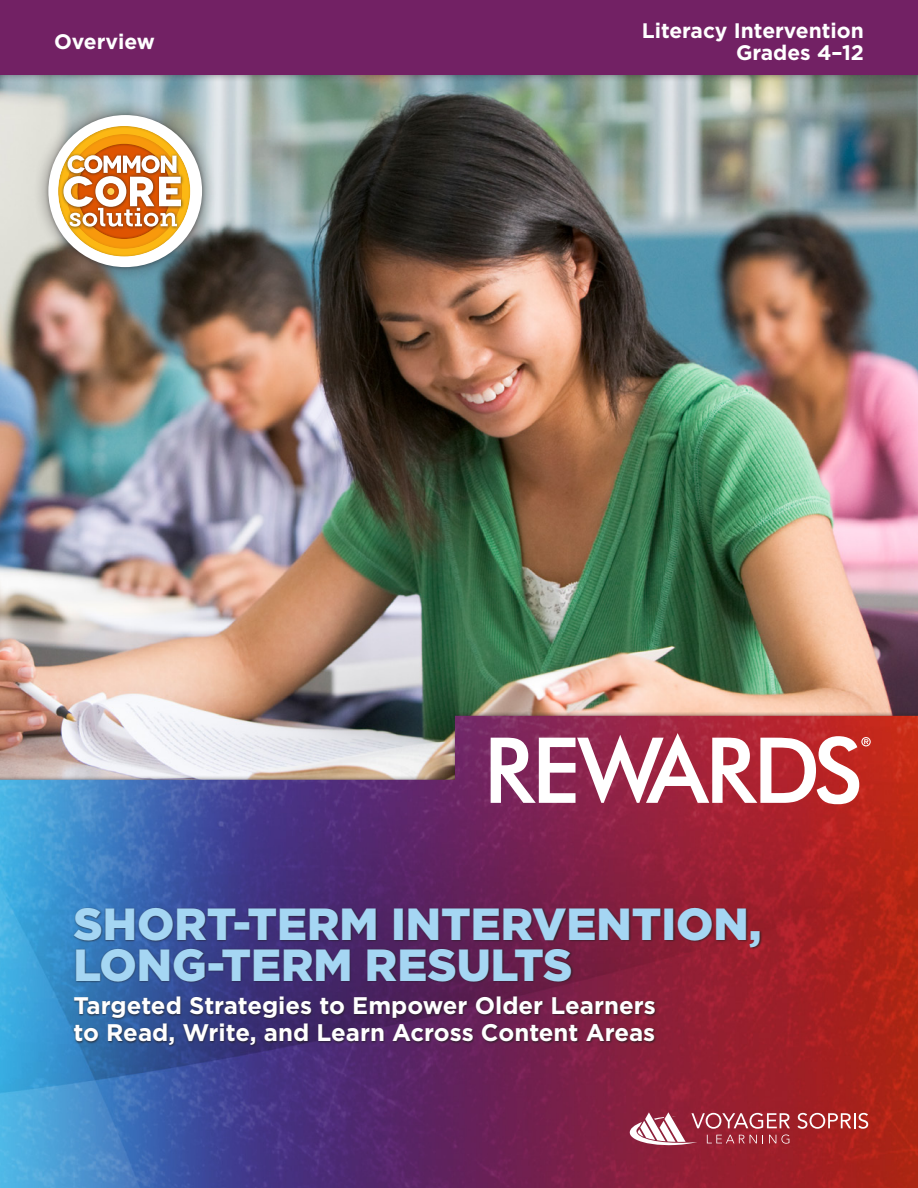
<style>
.page{position:relative;width:918px;height:1188px;background:#fff}
.page>*{position:absolute;margin:0;border:0;box-sizing:border-box;transform-origin:0 0}
.t1{font:900 45px/40.5px "Gotham";color:#a5d6f3}
.t2{font:700 24px/27px "Gotham";color:#fff}
.t3{font:700 21px "Gotham";color:#fff}
</style>
<div class="page">
<img style="left:0;top:82px;width:918px;height:630px">
<div style="left:0;top:0;width:918px;height:82px;background:#231f20;opacity:.55"></div>
<div style="left:0;top:0;width:918px;height:74px;background:#722164"></div>
<img style="left:0;top:716px;width:918px;height:472px">
<div style="left:73px;top:907px;width:689px;height:140px;background:#231f20;opacity:.75"></div>
<svg style="left:797px;top:1113px;width:71px;height:16px"></svg>
<svg style="left:630px;top:1112px;width:160px;height:34px"></svg>
<svg style="left:491px;top:733px;width:380px;height:71px"></svg>
<div style="left:33px;top:100px;width:184px;height:183px;background:#231f20;opacity:.5"></div>
<img style="left:43px;top:110px;width:164px;height:163px">
<div style="left:48px;top:115px;width:154px;height:152px;background:#fff;border-radius:50%"></div>
<svg style="left:58px;top:126px;width:132px;height:131px"></svg>
<div style="left:66px;top:134px;width:116px;height:115px;background:#f6990c;border-radius:50%"></div>
<svg style="left:72px;top:138px;width:105px;height:103px"></svg>
<img style="left:69px;top:151px;width:110px;height:4px">
<img style="left:59px;top:172px;width:126px;height:39px">
<img style="left:69px;top:203px;width:113px;height:28px">
<svg style="left:63px;top:155px;width:118px;height:72px;background:#e1ab7c"></svg>
<img style="left:103px;top:184px;width:16px;height:16px">
<div style="left:107px;top:188px;width:7px;height:7px;background:#fed356;border-radius:50%"></div>
<p class="t3" style="left:54px;top:28px;width:102px">Overview</p>
<p class="t3" style="left:642px;top:17px;width:224px">Literacy Intervention</p>
<p class="t3" style="left:736px;top:39px;width:129px">Grades 4–12</p>
<p class="t1" style="left:73px;top:903px;width:690px">SHORT-TERM INTERVENTION,<br>LONG-TERM RESULTS</p>
<p class="t2" style="left:73px;top:992px;width:584px">Targeted Strategies to Empower Older Learners to Read, Write, and Learn Across Content Areas</p>
</div>
